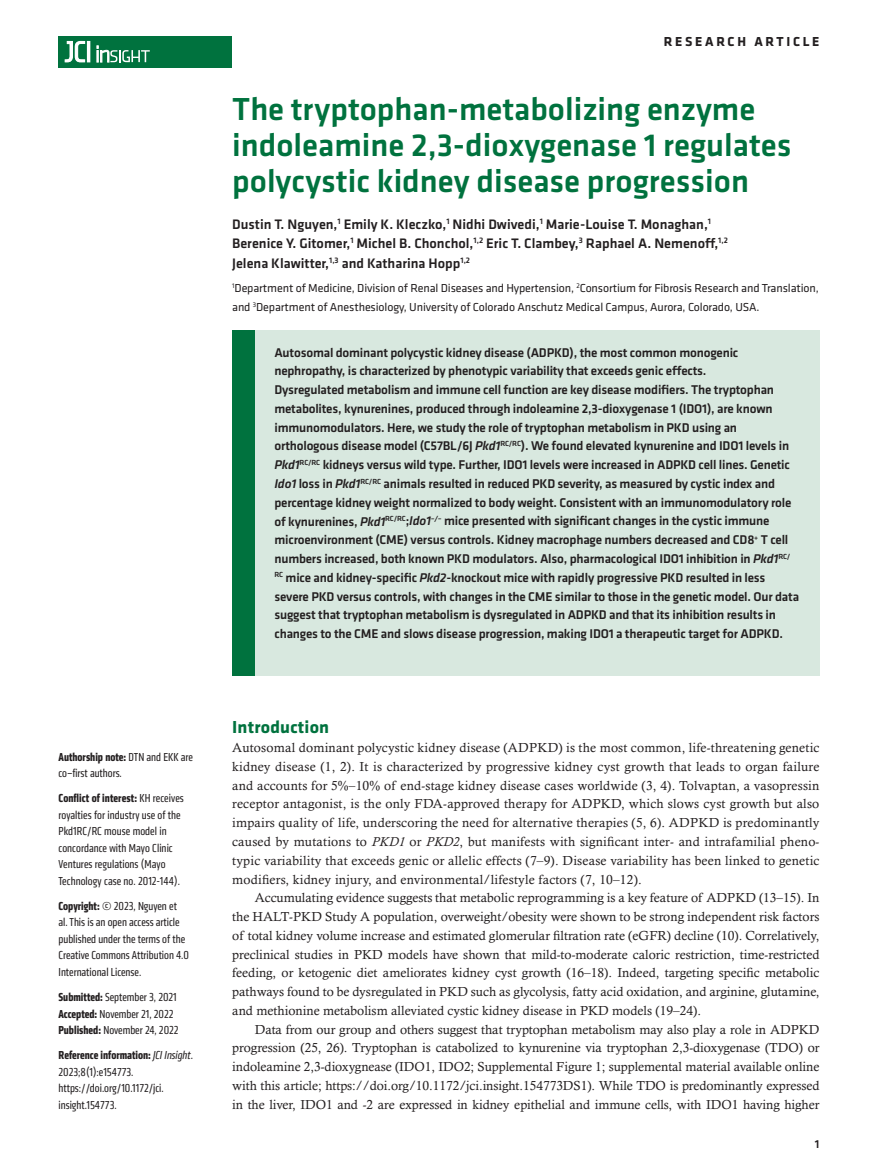
<style>
.page{position:relative;width:878px;height:1175px;background:#fff}
.page>*{position:absolute;margin:0;border:0;box-sizing:border-box;transform-origin:0 0}
.t1{font:500 33px/36px "Klavika Basic";color:#00723e}
.t2{font:700 18px "Klavika";letter-spacing:.01em;color:#00723e}
.t3{font:500 14.25px/19.5px "Klavika Basic";color:#231f20}
.t4{font:700 13.5px "Klavika Basic";letter-spacing:.2em;color:#231f20}
.t5{font:13.2px/18.8px "Calisto MT Std";color:#231f20;text-align:justify}
.t6{font:500 13.2px/18.8px "Klavika Basic";letter-spacing:-.015em;color:#231f20}
.t7{font:condensed 12px/16.5px "Klavika";color:#231f20}
.t8{font:12px/19.5px "Klavika";letter-spacing:-.01em;color:#231f20}
.t9{font:500 12px "Klavika Basic";color:#231f20}
.s1{font-weight:700}
.s2{font-style:italic}
</style>
<div class="page">
<div style="left:59px;top:36px;width:173px;height:31px;background:#00723e"></div>
<hr style="left:87px;top:41px;width:3px;height:21px;background:#fff">
<svg style="left:64px;top:41px;width:21px;height:22px"></svg>
<svg style="left:97px;top:46px;width:53px;height:16px"></svg>
<div style="left:232px;top:330px;width:587px;height:345px;background:#d8e8df"></div>
<div style="left:232px;top:330px;width:22px;height:345px;background:#00723e"></div>
<p class="t7" style="left:59px;top:748px;width:136px"><span class="s1">Authorship note:</span> DTN and EKK are co–first authors.</p>
<p class="t7" style="left:59px;top:790px;width:127px"><span class="s1">Conflict of interest:</span> KH receives royalties for industry use of the<br>Pkd1RC/RC mouse model in concordance with Mayo Clinic<br>Ventures regulations (Mayo<br>Technology case no. 2012-144).</p>
<p class="t7" style="left:59px;top:897px;width:132px"><span class="s1">Copyright:</span> © 2023, Nguyen et al. This is an open access article published under the terms of the<br>Creative Commons Attribution 4.0<br>International License.</p>
<p class="t7" style="left:59px;top:988px;width:122px"><span class="s1">Submitted:</span> September 3, 2021<br><span class="s1">Accepted:</span> November 21, 2022<br><span class="s1">Published:</span> November 24, 2022</p>
<p class="t7" style="left:59px;top:1046px;width:136px"><span class="s1">Reference information:</span> <span class="s2">JCI Insight</span>.<br>2023;8(1):e154773. https://doi.org/10.1172/jci. insight.154773.</p>
<p class="t4" style="left:663px;top:32px;width:157px">RESEARCH ARTICLE</p>
<h1 class="t1" style="left:232px;top:91px;width:560px">The tryptophan-metabolizing enzyme indoleamine 2,3-dioxygenase 1 regulates polycystic kidney disease progression</h1>
<p class="t3" style="left:232px;top:214px;width:497px">Dustin T. Nguyen,<sup>1</sup> Emily K. Kleczko,<sup>1</sup> Nidhi Dwivedi,<sup>1</sup> Marie-Louise T. Monaghan,<sup>1<br></sup>Berenice Y. Gitomer,<sup>1</sup> Michel B. Chonchol,<sup>1,2</sup> Eric T. Clambey,<sup>3</sup> Raphael A. Nemenoff,<sup>1,2<br></sup>Jelena Klawitter,<sup>1,3</sup> and Katharina Hopp<sup>1,2</sup></p>
<p class="t8" style="left:232px;top:277px;width:588px"><sup>1</sup>Department of Medicine, Division of Renal Diseases and Hypertension, <sup>2</sup>Consortium for Fibrosis Research and Translation, and <sup>3</sup>Department of Anesthesiology, University of Colorado Anschutz Medical Campus, Aurora, Colorado, USA.</p>
<p class="t6" style="left:274px;top:342px;width:526px">Autosomal dominant polycystic kidney disease (ADPKD), the most common monogenic nephropathy, is characterized by phenotypic variability that exceeds genic effects.<br>Dysregulated metabolism and immune cell function are key disease modifiers. The tryptophan metabolites, kynurenines, produced through indoleamine 2,3-dioxygenase 1 (IDO1), are known immunomodulators. Here, we study the role of tryptophan metabolism in PKD using an orthologous disease model (C57BL/6J <span class="s2">Pkd1</span><sup>RC/RC</sup>). We found elevated kynurenine and IDO1 levels in <span class="s2">Pkd1</span><sup>RC/RC</sup> kidneys versus wild type. Further, IDO1 levels were increased in ADPKD cell lines. Genetic <span class="s2">Ido1</span> loss in <span class="s2">Pkd1</span><sup>RC/RC</sup> animals resulted in reduced PKD severity, as measured by cystic index and percentage kidney weight normalized to body weight. Consistent with an immunomodulatory role of kynurenines, <span class="s2">Pkd1</span><sup>RC/RC</sup>;<span class="s2">Ido1</span><sup>–/–</sup> mice presented with significant changes in the cystic immune microenvironment (CME) versus controls. Kidney macrophage numbers decreased and CD8<sup>+</sup> T cell numbers increased, both known PKD modulators. Also, pharmacological IDO1 inhibition in <span class="s2">Pkd1</span><sup>RC/ RC</sup> mice and kidney-specific <span class="s2">Pkd2</span>-knockout mice with rapidly progressive PKD resulted in less severe PKD versus controls, with changes in the CME similar to those in the genetic model. Our data suggest that tryptophan metabolism is dysregulated in ADPKD and that its inhibition results in changes to the CME and slows disease progression, making IDO1 a therapeutic target for ADPKD.</p>
<h2 class="t2" style="left:232px;top:714px;width:98px">Introduction</h2>
<p class="t5" style="left:232px;top:738px;width:588px">Autosomal dominant polycystic kidney disease (ADPKD) is the most common, life-threatening genetic kidney disease (1, 2). It is characterized by progressive kidney cyst growth that leads to organ failure and accounts for 5%–10% of end-stage kidney disease cases worldwide (3, 4). Tolvaptan, a vasopressin receptor antagonist, is the only FDA-approved therapy for ADPKD, which slows cyst growth but also impairs quality of life, underscoring the need for alternative therapies (5, 6). ADPKD is predominantly caused by mutations to <span class="s2">PKD1</span> or <span class="s2">PKD2</span>, but manifests with significant inter- and intrafamilial pheno&shy;typic variability that exceeds genic or allelic effects (7–9). Disease variability has been linked to genetic modifiers, kidney injury, and environmental/lifestyle factors (7, 10–12).</p>
<p class="t5" style="left:232px;top:888px;width:588px;text-indent:22px">Accumulating evidence suggests that metabolic reprogramming is a key feature of ADPKD (13–15). In the HALT-PKD Study A population, overweight/obesity were shown to be strong independent risk factors of total kidney volume increase and estimated glomerular filtration rate (eGFR) decline (10). Correlatively, preclinical studies in PKD models have shown that mild-to-moderate caloric restriction, time-restricted feeding, or ketogenic diet ameliorates kidney cyst growth (16–18). Indeed, targeting specific metabolic pathways found to be dysregulated in PKD such as glycolysis, fatty acid oxidation, and arginine, glutamine, and methionine metabolism alleviated cystic kidney disease in PKD models (19–24).</p>
<p class="t5" style="left:232px;top:1019px;width:588px;text-indent:22px">Data from our group and others suggest that tryptophan metabolism may also play a role in ADPKD progression (25, 26). Tryptophan is catabolized to kynurenine via tryptophan 2,3-dioxygenase (TDO) or indoleamine 2,3-dioxygnease (IDO1, IDO2; Supplemental Figure 1; supplemental material available online with this article; https://doi.org/10.1172/jci.insight.154773DS1). While TDO is predominantly expressed in the liver, IDO1 and -2 are expressed in kidney epithelial and immune cells, with IDO1 having higher</p>
<p class="t9" style="left:814px;top:1135px;width:6px">1</p>
</div>
